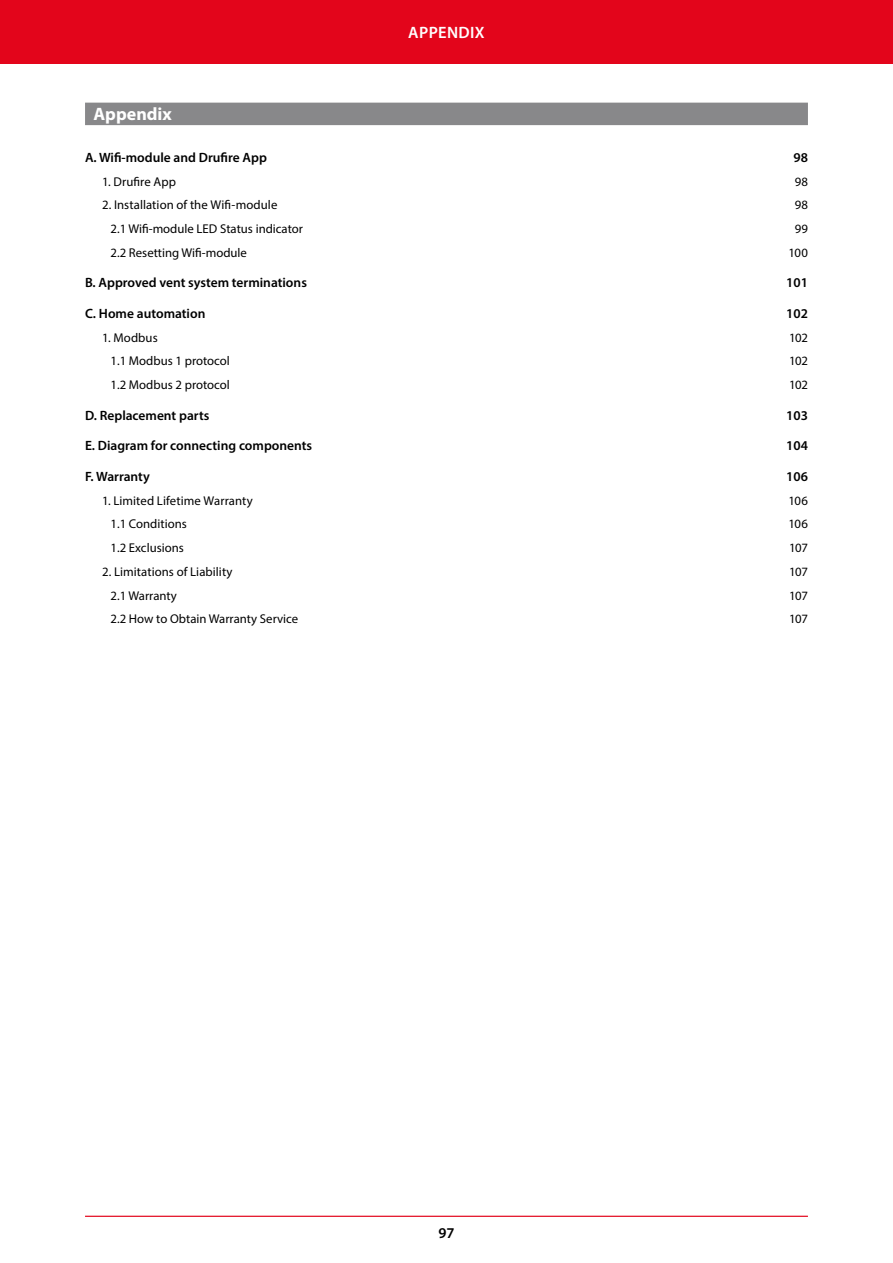
<style>
.page{position:relative;width:893px;height:1263px;background:#fff}
.page>*{position:absolute;margin:0;border:0;box-sizing:border-box;transform-origin:0 0}
.IH_-_Hoofdstuk_Special{font:700 18px "Myriad Pro";color:#fff}
.t1{font:600 16.5px "Myriad Pro";letter-spacing:.02em;color:#fff}
.t2{font:600 15px "Myriad Pro";color:#000}
.t3{font:600 13.5px "Myriad Pro";color:#000}
.t4{font:12.75px "Myriad Pro";color:#000}
</style>
<div class="page">
<div style="left:0;top:0;width:893px;height:64px;background:#e3051b"></div>
<hr style="left:85px;top:1216px;width:723px;height:1px;background:#e3051b">
<div style="left:85px;top:103px;width:723px;height:22px;background:#88888a"></div>
<p class="IH_-_Hoofdstuk_Special" style="left:94px;top:102px;width:80px">Appendix</p>
<p class="t1" style="left:408px;top:22px;width:78px">APPENDIX</p>
<p class="t3" style="left:85px;top:149px;width:183px">A. Wifi-module and Drufire App</p>
<p class="t3" style="left:793px;top:149px;width:16px">98</p>
<p class="t4" style="left:102px;top:173px;width:75px">1. Drufire App</p>
<p class="t4" style="left:795px;top:173px;width:15px">98</p>
<p class="t4" style="left:102px;top:197px;width:177px">2. Installation of the Wifi-module</p>
<p class="t4" style="left:795px;top:197px;width:15px">98</p>
<p class="t4" style="left:111px;top:221px;width:194px">2.1 Wifi-module LED Status indicator</p>
<p class="t4" style="left:795px;top:221px;width:15px">99</p>
<p class="t4" style="left:111px;top:245px;width:138px">2.2 Resetting Wifi-module</p>
<p class="t4" style="left:788px;top:245px;width:21px">100</p>
<p class="t3" style="left:85px;top:274px;width:223px">B. Approved vent system terminations</p>
<p class="t3" style="left:786px;top:274px;width:23px">101</p>
<p class="t3" style="left:85px;top:305px;width:122px">C. Home automation</p>
<p class="t3" style="left:786px;top:305px;width:23px">102</p>
<p class="t4" style="left:102px;top:330px;width:57px">1. Modbus</p>
<p class="t4" style="left:789px;top:330px;width:20px">102</p>
<p class="t4" style="left:111px;top:353px;width:121px">1.1 Modbus 1 protocol</p>
<p class="t4" style="left:789px;top:353px;width:20px">102</p>
<p class="t4" style="left:111px;top:377px;width:121px">1.2 Modbus 2 protocol</p>
<p class="t4" style="left:789px;top:377px;width:20px">102</p>
<p class="t3" style="left:85px;top:407px;width:126px">D. Replacement parts</p>
<p class="t3" style="left:786px;top:407px;width:23px">103</p>
<p class="t3" style="left:85px;top:437px;width:229px">E. Diagram for connecting components</p>
<p class="t3" style="left:786px;top:437px;width:23px">104</p>
<p class="t3" style="left:85px;top:468px;width:66px">F. Warranty</p>
<p class="t3" style="left:786px;top:468px;width:23px">106</p>
<p class="t4" style="left:102px;top:492px;width:152px">1. Limited Lifetime Warranty</p>
<p class="t4" style="left:789px;top:492px;width:21px">106</p>
<p class="t4" style="left:111px;top:516px;width:78px">1.1 Conditions</p>
<p class="t4" style="left:789px;top:516px;width:21px">106</p>
<p class="t4" style="left:111px;top:540px;width:75px">1.2 Exclusions</p>
<p class="t4" style="left:789px;top:540px;width:20px">107</p>
<p class="t4" style="left:102px;top:564px;width:132px">2. Limitations of Liability</p>
<p class="t4" style="left:789px;top:564px;width:20px">107</p>
<p class="t4" style="left:111px;top:587px;width:68px">2.1 Warranty</p>
<p class="t4" style="left:789px;top:587px;width:20px">107</p>
<p class="t4" style="left:111px;top:611px;width:189px">2.2 How to Obtain Warranty Service</p>
<p class="t4" style="left:789px;top:611px;width:20px">107</p>
<p class="t2" style="left:438px;top:1224px;width:18px">97</p>
</div>
